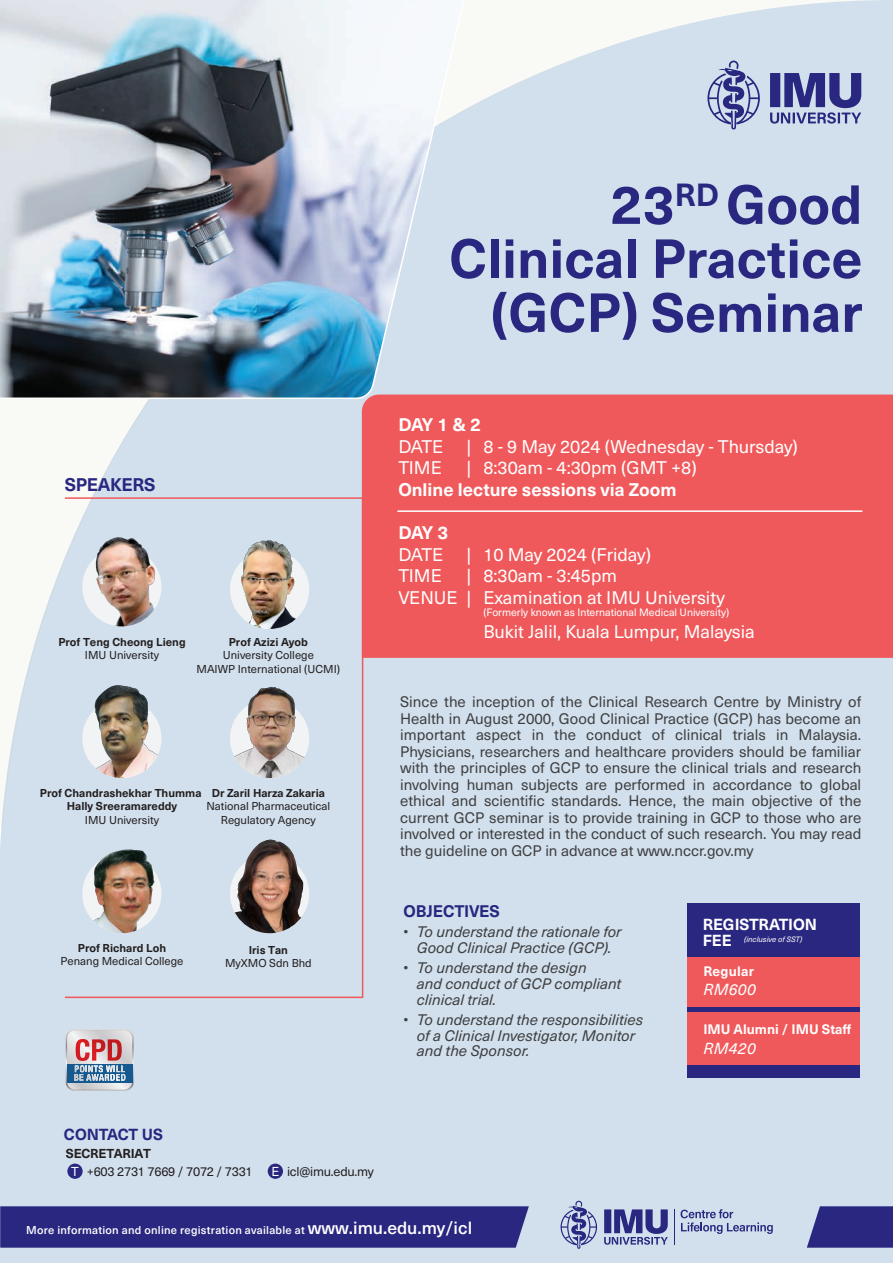
<style>
.page{position:relative;width:893px;height:1263px;background:#d2e0ed}
.page>*{position:absolute;margin:0;border:0;box-sizing:border-box;transform-origin:0 0}
.t1{font:700 54px/54px "Neue Haas Unica";color:#292780;text-align:right}
.t2{font:18px/21.6px "Neue Haas Unica";color:#fff}
.t3{font:700 18px "Neue Haas Unica";color:#fff}
.t4{font:700 18px "Neue Haas Unica";letter-spacing:-.02em;color:#292780}
.t5{font:700 16.5px "Neue Haas Unica";letter-spacing:-.01em;color:#292780}
.t6{font:700 15.75px/16.5px "Neue Haas Unica";color:#fff}
.t7{font:italic 15.75px "Neue Haas Unica";letter-spacing:.02em;color:#fff}
.t8{font:700 15.75px "Neue Haas Unica";letter-spacing:-.01em;color:#292780}
.t9{font:15px/16.5px "Neue Haas Unica";color:#3e3e3f;text-align:justify}
.t10{font:italic 15px/15.8px "Neue Haas Unica";color:#3e3e3f}
.t11{font:700 13.5px "Neue Haas Unica";color:#fff}
.t12{font:700 13.5px "Neue Haas Unica";letter-spacing:.02em;color:#fff}
.t13{font:12.75px "Neue Haas Unica";letter-spacing:-.02em;color:#231f20}
.t14{font:700 12.75px "Neue Haas Unica";letter-spacing:-.02em;color:#231f20}
.t15{font:11.25px/13.5px "Neue Haas Unica";color:#231f20;text-align:center}
.t16{font:700 11.25px/13.5px "Neue Haas Unica";color:#231f20;text-align:center}
.t17{font:500 11.1px "Neue Haas Unica";letter-spacing:.02em;color:#fff}
.t18{font:10.5px "Neue Haas Unica";color:#fff}
.t19{font:italic 7.65px "Neue Haas Unica";color:#fff}
.s1{color:#fff}
.s2{font-size:17.4px}
</style>
<div class="page">
<div style="left:0;top:1206px;width:529px;height:42px;background:#292780"></div>
<svg style="left:807px;top:1206px;width:86px;height:42px;background:#373789"></svg>
<svg style="left:681px;top:1209px;width:92px;height:25px;background:#adb7d5"></svg>
<hr style="left:674px;top:1209px;width:1px;height:35px;background:#292780">
<svg style="left:561px;top:1201px;width:107px;height:48px;background:#959ec6"></svg>
<div style="left:67px;top:1163px;width:16px;height:16px;background:#292780;border-radius:50%"></div>
<div style="left:268px;top:1163px;width:15px;height:16px;background:#292780;border-radius:50%"></div>
<svg style="left:707px;top:61px;width:154px;height:68px;background:#959ec6"></svg>
<div style="left:64px;top:497px;width:299px;height:501px;border:2px solid #f0595b"></div>
<svg style="left:66px;top:1029px;width:68px;height:62px;background:#b1a8b5"></svg>
<div style="left:688px;top:903px;width:172px;height:175px;background:#292780"></div>
<div style="left:688px;top:957px;width:172px;height:49px;background:#f0595b"></div>
<div style="left:688px;top:1013px;width:172px;height:52px;background:#f0595b"></div>
<div style="left:362px;top:394px;width:531px;height:264px;background:#f0595b"></div>
<img style="left:0;top:0;width:466px;height:400px">
<img style="left:85px;top:532px;width:76px;height:94px">
<img style="left:231px;top:536px;width:78px;height:93px">
<img style="left:230px;top:684px;width:79px;height:94px;border-radius:40px">
<img style="left:82px;top:684px;width:79px;height:94px;border-radius:40px">
<img style="left:230px;top:839px;width:79px;height:94px;border-radius:40px">
<img style="left:82px;top:844px;width:79px;height:89px">
<hr style="left:397px;top:510px;width:465px;height:2px;background:#fff">
<h1 class="t1" style="left:449px;top:174px;width:415px">23<sup>RD</sup> Good<br>Clinical Practice (GCP) Seminar</h1>
<p class="t4" style="left:65px;top:471px;width:92px">SPEAKERS</p>
<p class="t16" style="left:58px;top:634px;width:129px">Prof Teng Cheong Lieng</p>
<p class="t15" style="left:85px;top:648px;width:76px">IMU University</p>
<p class="t16" style="left:229px;top:634px;width:81px">Prof Azizi Ayob</p>
<p class="t15" style="left:197px;top:648px;width:145px">University College<br>MAIWP International (UCMI)</p>
<p class="t16" style="left:40px;top:785px;width:163px">Prof Chandrashekhar Thumma<br>Hally Sreeramareddy</p>
<p class="t15" style="left:85px;top:812px;width:76px">IMU University</p>
<p class="t16" style="left:212px;top:785px;width:115px">Dr Zaril Harza Zakaria</p>
<p class="t15" style="left:206px;top:799px;width:126px">National Pharmaceutical<br>Regulatory Agency</p>
<p class="t16" style="left:78px;top:940px;width:90px">Prof Richard Loh</p>
<p class="t15" style="left:61px;top:954px;width:124px">Penang Medical College</p>
<p class="t16" style="left:249px;top:942px;width:41px">Iris Tan</p>
<p class="t15" style="left:225px;top:956px;width:88px">MyXMO Sdn Bhd</p>
<p class="t3" style="left:398px;top:411px;width:84px">DAY 1 &amp; 2</p>
<p class="t2" style="left:398px;top:434px;width:46px">DATE</p>
<p class="t2" style="left:467px;top:434px;width:333px">| 8 - 9 May 2024 (Wednesday - Thursday)</p>
<p class="t2" style="left:398px;top:456px;width:45px">TIME</p>
<p class="t2" style="left:467px;top:456px;width:232px">| 8:30am - 4:30pm (GMT +8)</p>
<p class="t3" style="left:398px;top:476px;width:280px">Online lecture sessions via Zoom</p>
<p class="t3" style="left:398px;top:519px;width:52px">DAY 3</p>
<p class="t2" style="left:398px;top:542px;width:46px">DATE</p>
<p class="t2" style="left:467px;top:542px;width:186px">| 10 May 2024 (Friday)</p>
<p class="t2" style="left:398px;top:564px;width:45px">TIME</p>
<p class="t2" style="left:398px;top:564px;width:328px;text-indent:68px">| 8:30am - 3:45pm<br>VENUE | Examination at IMU University</p>
<p class="t18" style="left:483px;top:605px;width:247px">(Formerly known as International Medical University)</p>
<p class="t2" style="left:483px;top:620px;width:273px">Bukit Jalil, Kuala Lumpur, Malaysia</p>
<p class="t9" style="left:400px;top:693px;width:463px">Since the inception of the Clinical Research Centre by Ministry of Health in August 2000, Good Clinical Practice (GCP) has become an important aspect in the conduct of clinical trials in Malaysia.<br>Physicians, researchers and healthcare providers should be familiar with the principles of GCP to ensure the clinical trials and research involving human subjects are performed in accordance to global ethical and scientific standards. Hence, the main objective of the current GCP seminar is to provide training in GCP to those who are involved or interested in the conduct of such research. You may read the guideline on GCP in advance at www.nccr.gov.my</p>
<p class="t5" style="left:403px;top:898px;width:98px">OBJECTIVES</p>
<p class="t10" style="left:403px;top:923px;width:220px;text-align:center">• To understand the rationale for<br>Good Clinical Practice (GCP).</p>
<p class="t10" style="left:417px;top:959px;width:206px;text-indent:-13px">• To understand the design<br>and conduct of GCP compliant clinical trial.</p>
<p class="t10" style="left:417px;top:1011px;width:228px;text-indent:-13px">• To understand the responsibilities of a Clinical Investigator, Monitor and the Sponsor.</p>
<p class="t6" style="left:703px;top:915px;width:116px">REGISTRATION<br>FEE</p>
<p class="t12" style="left:703px;top:960px;width:52px">Regular</p>
<p class="t7" style="left:703px;top:978px;width:54px">RM600</p>
<p class="t11" style="left:703px;top:1019px;width:149px">IMU Alumni / IMU Staff</p>
<p class="t7" style="left:703px;top:1036px;width:54px">RM420</p>
<p class="t19" style="left:744px;top:934px;width:60px">(inclusive of SST)</p>
<p class="t8" style="left:64px;top:1122px;width:101px">CONTACT US</p>
<p class="t13" style="left:71px;top:1162px;width:183px"><span class="s1">T</span> +603 2731 7669 / 7072 / 7331</p>
<p class="t13" style="left:271px;top:1162px;width:104px"><span class="s1">E</span> icl@imu.edu.my</p>
<p class="t14" style="left:66px;top:1144px;width:87px">SECRETARIAT</p>
<p class="t17" style="left:26px;top:1221px;width:448px">More information and online registration available at <span class="s2">www.imu.edu.my/icl</span></p>
</div>
